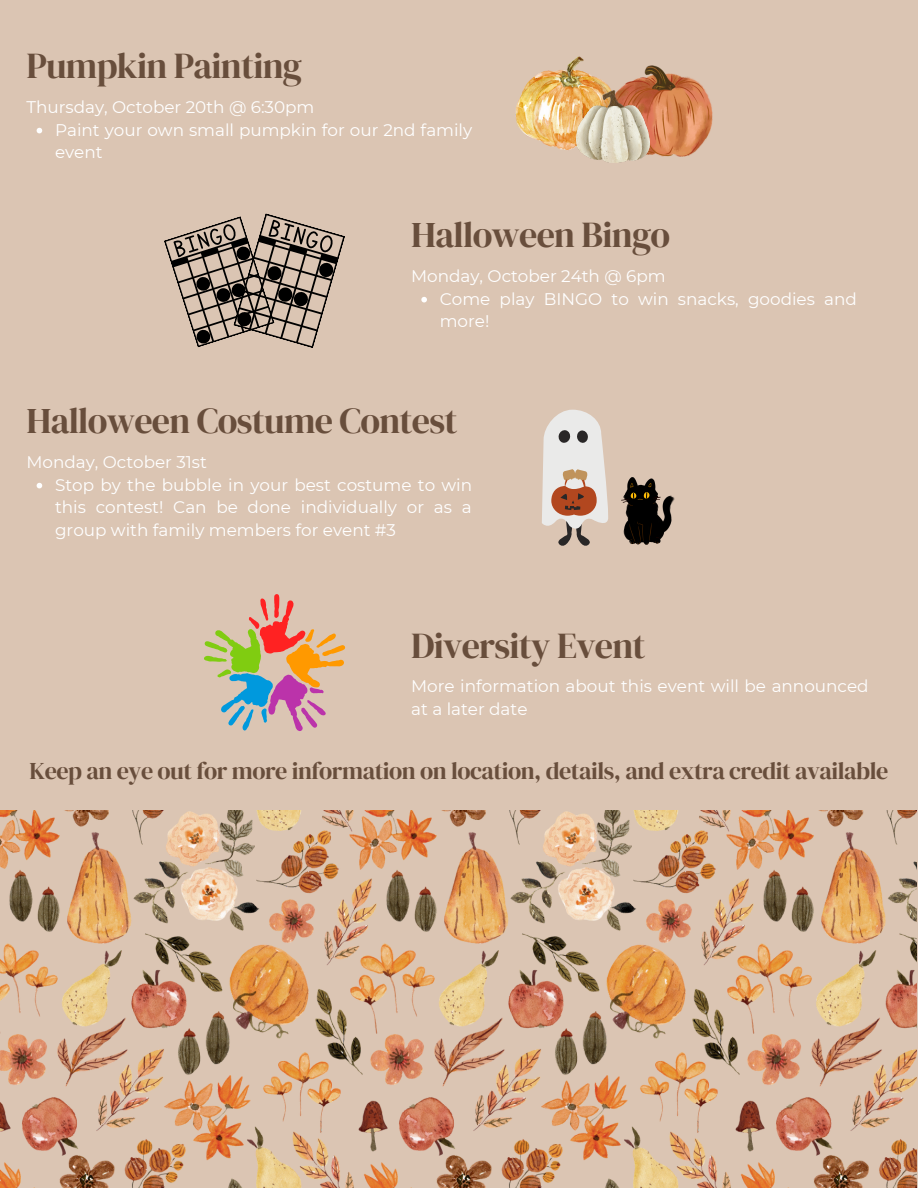
<style>
.page{position:relative;width:918px;height:1188px;background:#dbc5b3}
.page>*{position:absolute;margin:0;border:0;box-sizing:border-box;transform-origin:0 0}
.t1{font:36.15px "DM Serif Display";letter-spacing:-.02em;color:#684e3c}
.t2{font:24.15px "DM Serif Display";letter-spacing:-.02em;color:#684e3c}
.t3{font:16.8px/22.5px "Montserrat";color:#fff}
</style>
<div class="page">
<svg style="left:542px;top:410px;width:66px;height:136px"></svg>
<img style="left:622px;top:477px;width:53px;height:68px">
<svg style="left:164px;top:213px;width:181px;height:135px"></svg>
<img style="left:516px;top:56px;width:92px;height:94px">
<img style="left:608px;top:66px;width:104px;height:91px">
<img style="left:576px;top:91px;width:73px;height:72px">
<img style="left:0;top:811px;width:916px;height:377px">
<svg style="left:204px;top:594px;width:142px;height:137px"></svg>
<svg style="left:37px;top:483px;width:5px;height:5px"></svg>
<svg style="left:421px;top:297px;width:6px;height:5px"></svg>
<svg style="left:37px;top:128px;width:5px;height:5px"></svg>
<h1 class="t1" style="left:26px;top:41px;width:277px">Pumpkin Painting</h1>
<p class="t3" style="left:26px;top:96px;width:289px">Thursday, October 20th @ 6:30pm</p>
<p class="t3" style="left:55px;top:118px;width:419px">Paint your own small pumpkin for our 2nd family event</p>
<h1 class="t1" style="left:411px;top:209px;width:260px">Halloween Bingo</h1>
<p class="t3" style="left:411px;top:265px;width:256px">Monday, October 24th @ 6pm</p>
<p class="t3" style="left:440px;top:287px;width:419px">Come play BINGO to win snacks, goodies and more!</p>
<h1 class="t1" style="left:26px;top:395px;width:433px">Halloween Costume Contest</h1>
<p class="t3" style="left:26px;top:451px;width:182px">Monday, October 31st</p>
<p class="t3" style="left:55px;top:473px;width:419px;text-align:justify">Stop by the bubble in your best costume to win this contest! Can be done individually or as a group with family members for event #3</p>
<h1 class="t1" style="left:411px;top:620px;width:236px">Diversity Event</h1>
<p class="t3" style="left:411px;top:675px;width:459px">More information about this event will be announced at a later date</p>
<h2 class="t2" style="left:30px;top:754px;width:860px">Keep an eye out for more information on location, details, and extra credit available</h2>
</div>
